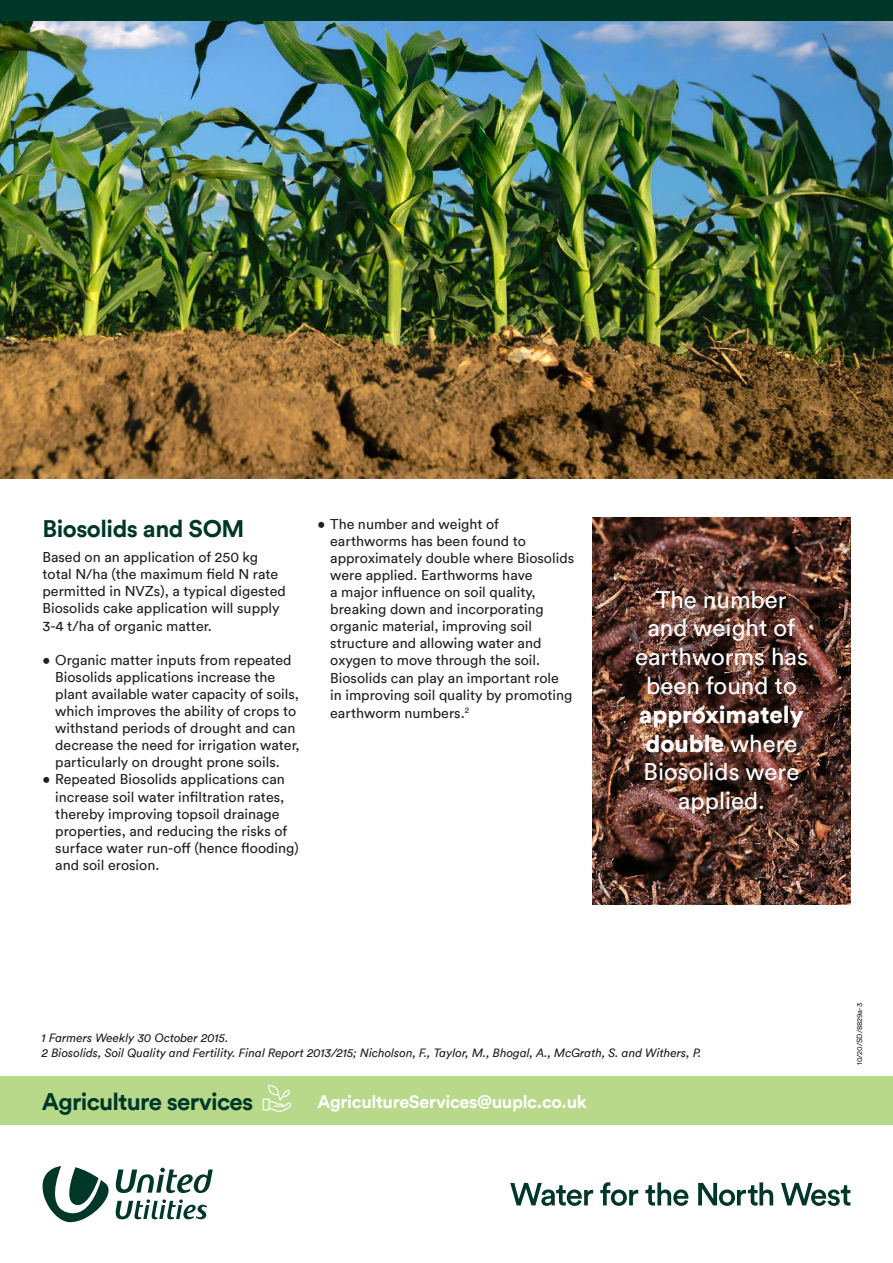
<style>
.page{position:relative;width:893px;height:1263px;background:#fff}
.page>*{position:absolute;margin:0;border:0;box-sizing:border-box;transform-origin:0 0}
.t1{font:700 24.15px "Circular TT";letter-spacing:-.03em;color:#003729}
.t2{font:24px/28.8px "Circular TT";color:#fff;text-align:center}
.t3{font:700 24px "Circular TT";letter-spacing:-.02em;color:#003729}
.t4{font:700 18px "Circular TT";letter-spacing:-.02em;color:#fff}
.t5{font:14.25px/17.1px "Circular TT";color:#231f20}
.t6{font:italic 12px "Circular TT";color:#231f20}
.t7{font:7.5px "Circular TT";color:#231f20}
.s1{font-weight:900}
</style>
<div class="page">
<div style="left:0;top:0;width:893px;height:21px;background:#003729"></div>
<div style="left:0;top:1076px;width:893px;height:49px;background:#b8d989"></div>
<svg style="left:263px;top:1085px;width:28px;height:27px"></svg>
<svg style="left:510px;top:1182px;width:340px;height:24px"></svg>
<svg style="left:43px;top:1166px;width:170px;height:56px"></svg>
<img style="left:0;top:21px;width:893px;height:457px">
<img style="left:592px;top:517px;width:259px;height:388px">
<p class="t3" style="left:43px;top:513px;width:203px">Biosolids and SOM</p>
<p class="t5" style="left:43px;top:548px;width:245px">Based on an application of 250 kg total N/ha (the maximum field N rate permitted in NVZs), a typical digested Biosolids cake application will supply 3-4 t/ha of organic matter.</p>
<p class="t5" style="left:55px;top:651px;width:246px;text-indent:-13px">• Organic matter inputs from repeated Biosolids applications increase the plant available water capacity of soils, which improves the ability of crops to withstand periods of drought and can decrease the need for irrigation water, particularly on drought prone soils.</p>
<p class="t5" style="left:55px;top:771px;width:245px;text-indent:-13px">• Repeated Biosolids applications can increase soil water infiltration rates, thereby improving topsoil drainage properties, and reducing the risks of surface water run-off (hence flooding) and soil erosion.</p>
<p class="t5" style="left:330px;top:515px;width:245px;text-indent:-13px">• The number and weight of earthworms has been found to approximately double where Biosolids were applied. Earthworms have<br>a major influence on soil quality, breaking down and incorporating organic material, improving soil structure and allowing water and oxygen to move through the soil.<br>Biosolids can play an important role<br>in improving soil quality by promoting earthworm numbers.<sup>2</sup></p>
<p class="t2" style="left:635px;top:584px;width:174px">The number and weight of earthworms has been found to <span class="s1">approximately double</span> where<br>Biosolids were applied.</p>
<p class="t6" style="left:42px;top:1031px;width:188px">1 Farmers Weekly 30 October 2015.</p>
<p class="t6" style="left:42px;top:1045px;width:661px">2 Biosolids, Soil Quality and Fertility. Final Report 2013/215; Nicholson, F., Taylor, M., Bhogal, A., McGrath, S. and Withers, P.</p>
<h1 class="t1" style="left:42px;top:1086px;width:213px">Agriculture services</h1>
<p class="t4" style="left:317px;top:1090px;width:271px">AgricultureServices@uuplc.co.uk</p>
<p class="t7" style="left:855px;top:1065px;width:63px;rotate:-90deg">10/20/SD/8829a-3</p>
</div>
